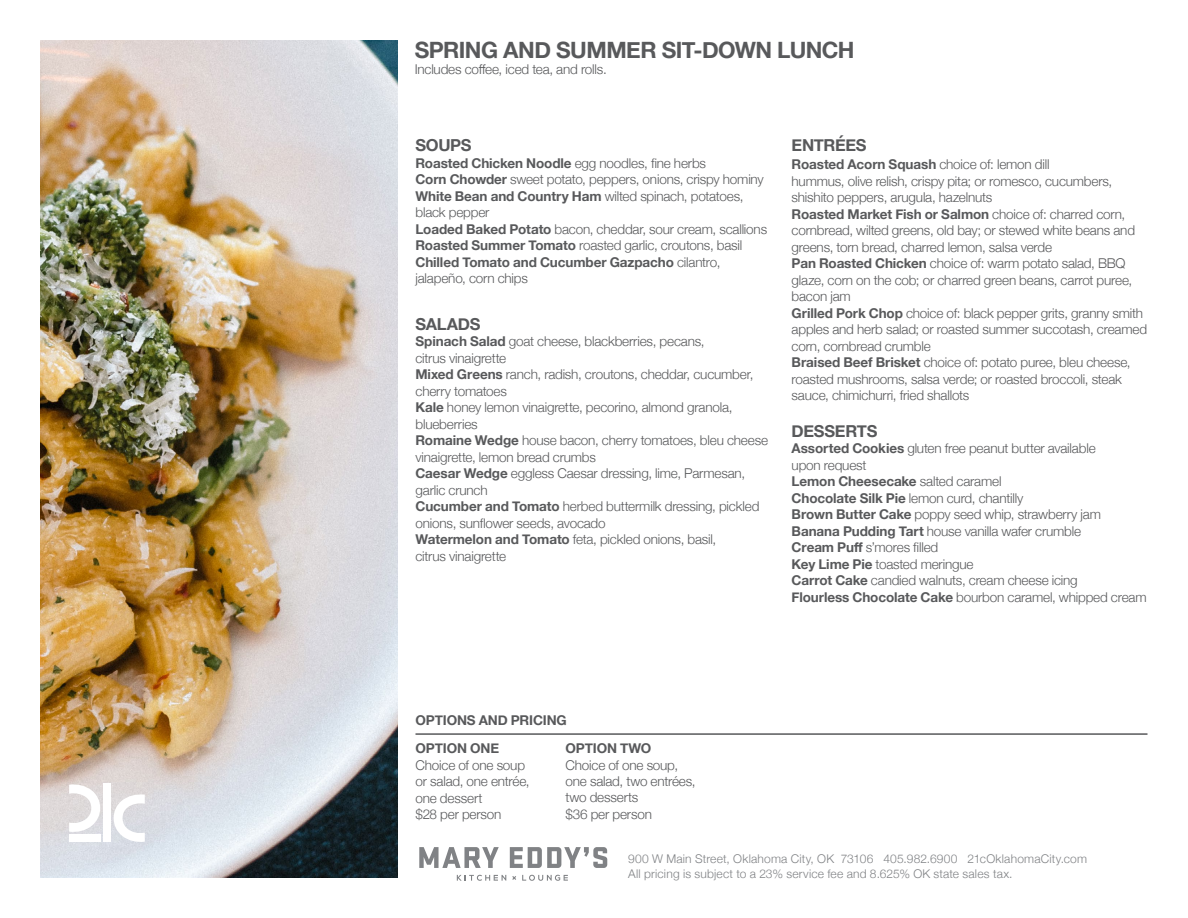
<style>
.page{position:relative;width:1188px;height:918px;background:#fff}
.page>*{position:absolute;margin:0;border:0;box-sizing:border-box;transform-origin:0 0}
.t1{font:700 22.5px "Helvetica Neue";letter-spacing:-.025em;color:#58595b}
.t2{font:700 16.5px "Helvetica Neue";letter-spacing:-.02em;color:#58595b}
.t3{font:300 13.5px/16.5px "Helvetica Neue";letter-spacing:-.015em;color:#58595b}
.t4{font:700 13.5px "Helvetica Neue";letter-spacing:-.01em;color:#58595b}
.t5{font:300 12px/14.4px "Helvetica Neue";letter-spacing:.015em;color:#808285}
.s1{font-weight:700}
</style>
<div class="page">
<svg style="left:457px;top:875px;width:49px;height:6px"></svg>
<svg style="left:522px;top:875px;width:46px;height:6px"></svg>
<svg style="left:512px;top:876px;width:4px;height:4px"></svg>
<svg style="left:419px;top:847px;width:80px;height:21px"></svg>
<svg style="left:510px;top:847px;width:97px;height:21px"></svg>
<img style="left:40px;top:40px;width:358px;height:837px">
<div style="left:103px;top:784px;width:7px;height:58px;background:#fff"></div>
<svg style="left:69px;top:784px;width:31px;height:49px"></svg>
<svg style="left:114px;top:794px;width:31px;height:49px"></svg>
<div style="left:69px;top:834px;width:31px;height:8px;background:#fff"></div>
<hr style="left:416px;top:733px;width:732px;height:2px;background:#58595b">
<h1 class="t1" style="left:415px;top:32px;width:441px">SPRING AND SUMMER SIT-DOWN LUNCH</h1>
<p class="t3" style="left:415px;top:60px;width:194px">Includes coffee, iced tea, and rolls.</p>
<p class="t2" style="left:416px;top:132px;width:58px">SOUPS</p>
<p class="t3" style="left:415px;top:154px;width:353px"><span class="s1">Roasted Chicken Noodle</span> egg noodles, fine herbs<br><span class="s1">Corn Chowder</span> sweet potato, peppers, onions, crispy hominy <span class="s1">White Bean and Country Ham</span> wilted spinach, potatoes, black pepper<br><span class="s1">Loaded Baked Potato</span> bacon, cheddar, sour cream, scallions <span class="s1">Roasted Summer Tomato</span> roasted garlic, croutons, basil <span class="s1">Chilled Tomato and Cucumber Gazpacho</span> cilantro, jalapeño, corn chips</p>
<p class="t2" style="left:416px;top:311px;width:67px">SALADS</p>
<p class="t3" style="left:416px;top:332px;width:354px"><span class="s1">Spinach Salad</span> goat cheese, blackberries, pecans,<br>citrus vinaigrette<br><span class="s1">Mixed Greens</span> ranch, radish, croutons, cheddar, cucumber, cherry tomatoes<br><span class="s1">Kale</span> honey lemon vinaigrette, pecorino, almond granola, blueberries<br><span class="s1">Romaine Wedge</span> house bacon, cherry tomatoes, bleu cheese vinaigrette, lemon bread crumbs<br><span class="s1">Caesar Wedge</span> eggless Caesar dressing, lime, Parmesan, garlic crunch<br><span class="s1">Cucumber and Tomato</span> herbed buttermilk dressing, pickled onions, sunflower seeds, avocado<br><span class="s1">Watermelon and Tomato</span> feta, pickled onions, basil,<br>citrus vinaigrette</p>
<p class="t2" style="left:792px;top:132px;width:77px">ENTRÉES</p>
<p class="t3" style="left:792px;top:155px;width:357px"><span class="s1">Roasted Acorn Squash</span> choice of: lemon dill<br>hummus, olive relish, crispy pita; or romesco, cucumbers, shishito peppers, arugula, hazelnuts<br><span class="s1">Roasted Market Fish or Salmon</span> choice of: charred corn, cornbread, wilted greens, old bay; or stewed white beans and greens, torn bread, charred lemon, salsa verde<br><span class="s1">Pan Roasted Chicken</span> choice of: warm potato salad, BBQ glaze, corn on the cob; or charred green beans, carrot puree, bacon jam<br><span class="s1">Grilled Pork Chop</span> choice of: black pepper grits, granny smith apples and herb salad; or roasted summer succotash, creamed corn, cornbread crumble<br><span class="s1">Braised Beef Brisket</span> choice of: potato puree, bleu cheese, roasted mushrooms, salsa verde; or roasted broccoli, steak sauce, chimichurri, fried shallots</p>
<p class="t2" style="left:792px;top:418px;width:87px">DESSERTS</p>
<p class="t3" style="left:792px;top:439px;width:357px"><span class="s1">Assorted Cookies</span> gluten free peanut butter available<br>upon request<br><span class="s1">Lemon Cheesecake</span> salted caramel<br><span class="s1">Chocolate Silk Pie</span> lemon curd, chantilly<br><span class="s1">Brown Butter Cake</span> poppy seed whip, strawberry jam <span class="s1">Banana Pudding Tart</span> house vanilla wafer crumble<br><span class="s1">Cream Puff</span> s’mores filled<br><span class="s1">Key Lime Pie</span> toasted meringue<br><span class="s1">Carrot Cake</span> candied walnuts, cream cheese icing<br><span class="s1">Flourless Chocolate Cake</span> bourbon caramel, whipped cream</p>
<p class="t4" style="left:416px;top:709px;width:153px">OPTIONS AND PRICING</p>
<p class="t4" style="left:416px;top:738px;width:85px">OPTION ONE</p>
<p class="t3" style="left:416px;top:755px;width:116px">Choice of one soup or salad, one entrée, one dessert<br>$28 per person</p>
<p class="t4" style="left:566px;top:738px;width:87px">OPTION TWO</p>
<p class="t3" style="left:566px;top:755px;width:132px">Choice of one soup, one salad, two entrées, two desserts<br>$36 per person</p>
<p class="t5" style="left:628px;top:851px;width:460px">900 W Main Street, Oklahoma City, OK 73106 405.982.6900 21cOklahomaCity.com<br>All pricing is subject to a 23% service fee and 8.625% OK state sales tax.</p>
</div>
